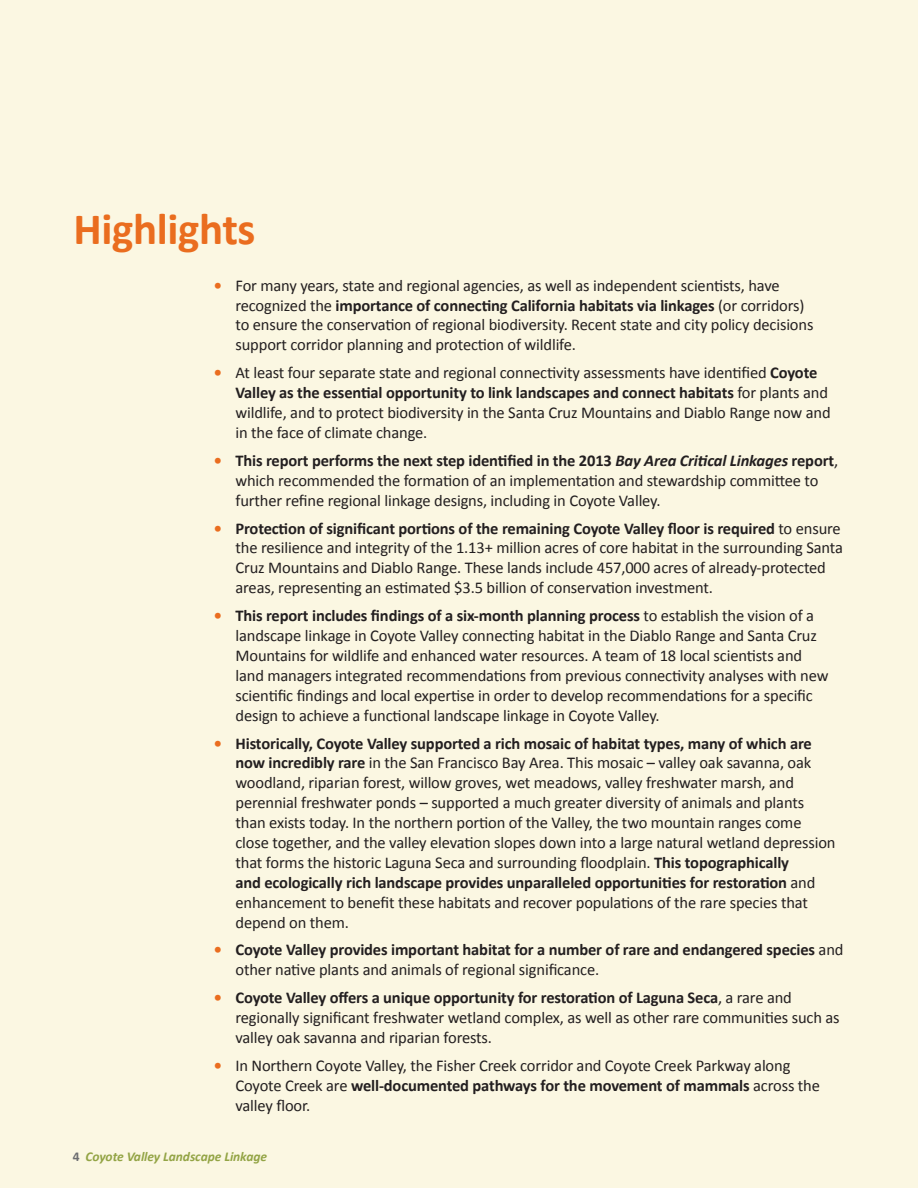
<style>
.page{position:relative;width:918px;height:1188px;background:#fbf7e2}
.page>*{position:absolute;margin:0;border:0;box-sizing:border-box;transform-origin:0 0}
.t1{font:700 45px "Calibri";letter-spacing:-.01em;color:#ea6d1f}
.t2{font:16.5px/20px "Calibri";letter-spacing:-.01em;color:#231f20}
.t3{font:700 16.5px/20px "Calibri";letter-spacing:-.01em;color:#231f20}
.t4{font:italic 700 13.5px "Calibri";letter-spacing:-.005em;color:#93a445}
.s1{font-weight:700;color:#ea6d1f}
.s2{font-weight:700}
.s3{font-weight:700;font-style:italic}
.s4{color:#ea6d1f}
.s5{font-weight:400}
.s6{font-style:normal;color:#6c6d70}
</style>
<div class="page">
<h1 class="t1" style="left:74px;top:200px;width:184px">Highlights</h1>
<p class="t2" style="left:235px;top:275px;width:580px;text-indent:-22px"><span class="s1">•</span> For many years, state and regional agencies, as well as independent scientists, have recognized the <span class="s2">importance of connecting California habitats via linkages</span> (or corridors) to ensure the conservation of regional biodiversity. Recent state and city policy decisions support corridor planning and protection of wildlife.</p>
<p class="t2" style="left:235px;top:363px;width:597px;text-indent:-22px"><span class="s1">•</span> At least four separate state and regional connectivity assessments have identified <span class="s2">Coyote Valley as the essential opportunity to link landscapes and connect habitats</span> for plants and wildlife, and to protect biodiversity in the Santa Cruz Mountains and Diablo Range now and in the face of climate change.</p>
<p class="t2" style="left:235px;top:450px;width:604px;text-indent:-22px"><span class="s1">•</span> <span class="s2">This report performs the next step identified in the 2013</span> <span class="s3">Bay Area Critical Linkages</span> <span class="s2">report</span>, which recommended the formation of an implementation and stewardship committee to further refine regional linkage designs, including in Coyote Valley.</p>
<p class="t2" style="left:235px;top:518px;width:609px;text-indent:-22px"><span class="s1">•</span> <span class="s2">Protection of significant portions of the remaining Coyote Valley floor is required</span> to ensure the resilience and integrity of the 1.13+ million acres of core habitat in the surrounding Santa Cruz Mountains and Diablo Range. These lands include 457,000 acres of already-protected areas, representing an estimated $3.5 billion of conservation investment.</p>
<p class="t2" style="left:235px;top:606px;width:595px;text-indent:-22px"><span class="s1">•</span> <span class="s2">This report includes findings of a six-month planning process</span> to establish the vision of a landscape linkage in Coyote Valley connecting habitat in the Diablo Range and Santa Cruz Mountains for wildlife and enhanced water resources. A team of 18 local scientists and land managers integrated recommendations from previous connectivity analyses with new scientific findings and local expertise in order to develop recommendations for a specific design to achieve a functional landscape linkage in Coyote Valley.</p>
<p class="t2" style="left:235px;top:733px;width:602px;text-indent:-22px"><span class="s1">•</span> <span class="s2">Historically, Coyote Valley supported a rich mosaic of habitat types, many of which are now incredibly rare</span> in the San Francisco Bay Area. This mosaic – valley oak savanna, oak woodland, riparian forest, willow groves, wet meadows, valley freshwater marsh, and perennial freshwater ponds – supported a much greater diversity of animals and plants than exists today. In the northern portion of the Valley, the two mountain ranges come close together, and the valley elevation slopes down into a large natural wetland depression that forms the historic Laguna Seca and surrounding floodplain. <span class="s2">This topographically<br>and ecologically rich landscape provides unparalleled opportunities for restoration</span> and enhancement to benefit these habitats and recover populations of the rare species that depend on them.</p>
<p class="t3" style="left:235px;top:940px;width:610px;text-indent:-22px"><span class="s4">•</span> Coyote Valley provides important habitat for a number of rare and endangered species <span class="s5">and other native plants and animals of regional significance.</span></p>
<p class="t2" style="left:235px;top:988px;width:606px;text-indent:-22px"><span class="s1">•</span> <span class="s2">Coyote Valley offers a unique opportunity for restoration of Laguna Seca</span>, a rare and regionally significant freshwater wetland complex, as well as other rare communities such as valley oak savanna and riparian forests.</p>
<p class="t2" style="left:235px;top:1056px;width:586px;text-indent:-22px"><span class="s1">•</span> In Northern Coyote Valley, the Fisher Creek corridor and Coyote Creek Parkway along<br>Coyote Creek are <span class="s2">well-documented pathways for the movement of mammals</span> across the valley floor.</p>
<p class="t4" style="left:73px;top:1148px;width:196px"><span class="s6">4</span> Coyote Valley Landscape Linkage</p>
</div>
